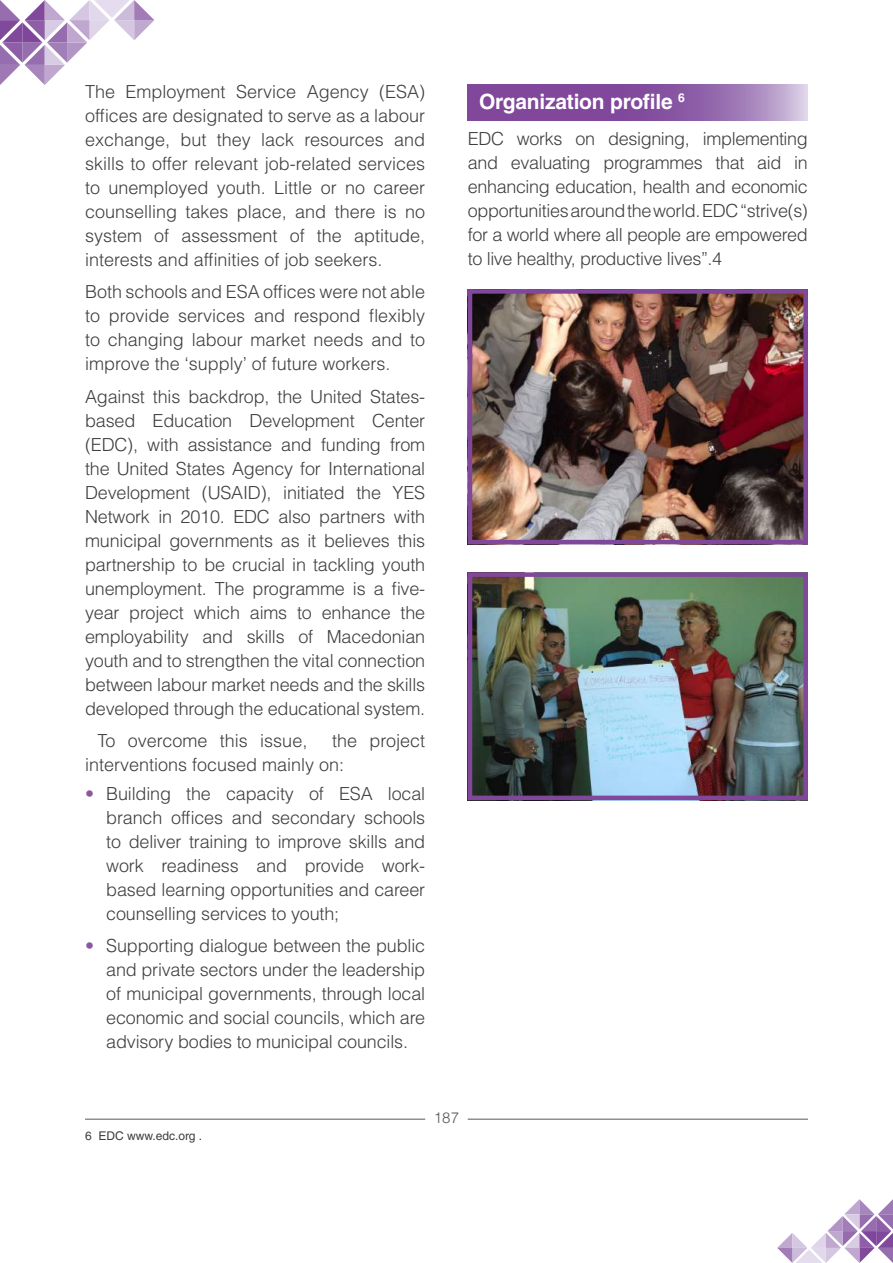
<style>
.page{position:relative;width:893px;height:1263px;background:#fff}
.page>*{position:absolute;margin:0;border:0;box-sizing:border-box;transform-origin:0 0}
.t1{font:700 21px "Helvetica LT Std";letter-spacing:-.01em;color:#fff}
.t2{font:300 18px/24px "Helvetica LT Std";letter-spacing:-.01em;color:#3e3e3f;text-align:justify}
.t3{font:300 15px "Helvetica LT Std";color:#57585a}
.t4{font:12px "Helvetica LT Std";color:#3e3e3f}
.s1{color:#8957a4}
</style>
<div class="page">
<svg style="left:777px;top:1199px;width:116px;height:64px"></svg>
<svg style="left:0;top:0;width:154px;height:85px"></svg>
<hr style="left:85px;top:1119px;width:340px;height:1px;background:#57585a">
<hr style="left:468px;top:1119px;width:340px;height:1px;background:#57585a">
<svg style="left:468px;top:85px;width:340px;height:35px;background:#8f60a8"></svg>
<img style="left:473px;top:294px;width:330px;height:245px">
<div style="left:468px;top:289px;width:340px;height:255px;border:4px solid #80479b"></div>
<img style="left:473px;top:577px;width:330px;height:218px">
<div style="left:468px;top:572px;width:340px;height:228px;border:4px solid #80479b"></div>
<p class="t2" style="left:85px;top:79px;width:342px">The Employment Service Agency (ESA) offices are designated to serve as a labour exchange, but they lack resources and skills to offer relevant job-related services to unemployed youth. Little or no career counselling takes place, and there is no system of assessment of the aptitude, interests and affinities of job seekers.</p>
<p class="t2" style="left:85px;top:280px;width:342px">Both schools and ESA offices were not able to provide services and respond flexibly to changing labour market needs and to improve the ‘supply’ of future workers.</p>
<p class="t2" style="left:85px;top:384px;width:342px">Against this backdrop, the United States&shy;based Education Development Center (EDC), with assistance and funding from the United States Agency for International Development (USAID), initiated the YES Network in 2010. EDC also partners with municipal governments as it believes this partnership to be crucial in tackling youth unemployment. The programme is a five&shy;year project which aims to enhance the employability and skills of Macedonian youth and to strengthen the vital connection between labour market needs and the skills developed through the educational system.</p>
<p class="t2" style="left:97px;top:729px;width:211px">To overcome this issue,</p>
<p class="t2" style="left:85px;top:729px;width:342px;text-indent:247px">the project interventions focused mainly on:</p>
<p class="t2" style="left:106px;top:781px;width:320px;text-indent:-21px"><span class="s1">•</span> Building the capacity of ESA local branch offices and secondary schools to deliver training to improve skills and work readiness and provide work&shy;based learning opportunities and career counselling services to youth;</p>
<p class="t2" style="left:106px;top:933px;width:320px;text-indent:-21px"><span class="s1">•</span> Supporting dialogue between the public and private sectors under the leadership of municipal governments, through local economic and social councils, which are advisory bodies to municipal councils.</p>
<p class="t1" style="left:479px;top:88px;width:208px">Organization profile <sup>6</sup></p>
<p class="t2" style="left:468px;top:127px;width:342px">EDC works on designing, implementing and evaluating programmes that aid in enhancing education, health and economic opportunities around the world. EDC “strive(s) for a world where all people are empowered to live healthy, productive lives”.4</p>
<p class="t4" style="left:85px;top:1128px;width:119px">6 EDC www.edc.org .</p>
<p class="t3" style="left:434px;top:1109px;width:27px">187</p>
</div>
